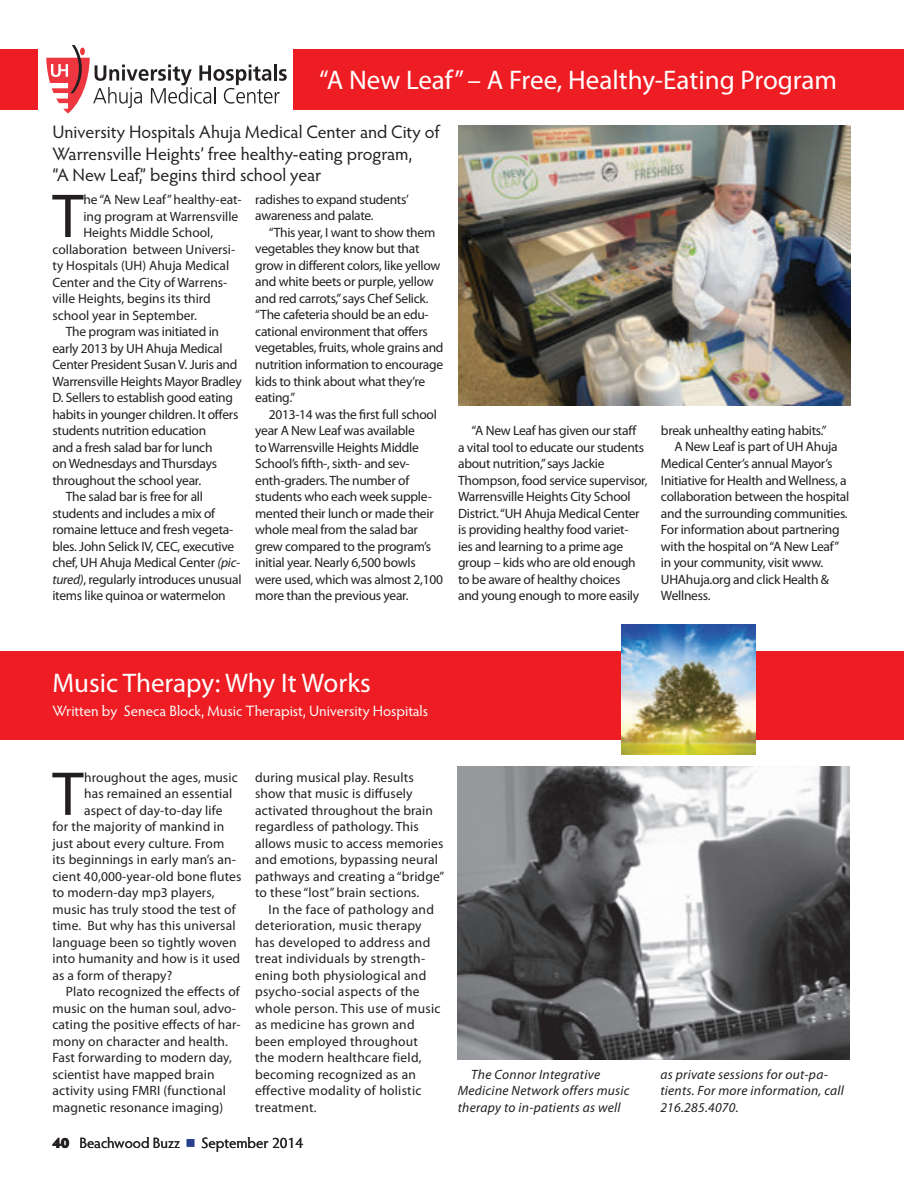
<style>
.page{position:relative;width:905px;height:1178px;background:#fff}
.page>*{position:absolute;margin:0;border:0;box-sizing:border-box;transform-origin:0 0}
.t1{font:62.4px "Myriad Pro";color:#231f20}
.t2{font:27px "Myriad Pro";color:#fff}
.t3{font:18px/21px "Hypatia Sans Pro";letter-spacing:-.005em;color:#231f20}
.t4{font:15px "Hypatia Sans Pro";letter-spacing:-.005em;color:#fff}
.t5{font:15px "Hypatia Sans Pro";color:#231f20}
.t6{font:13.5px/16.5px "Myriad Pro";letter-spacing:-.02em;color:#231f20}
.t7{font:13.5px/16.5px "Myriad Pro";letter-spacing:.01em;color:#231f20}
.t8{font:13.5px/16.5px "Myriad Pro";letter-spacing:.02em;color:#231f20}
.t9{font:13.5px "Myriad Pro";color:#231f20}
.t10{font:italic 13.5px/16.5px "Myriad Pro";letter-spacing:.02em;color:#231f20}
.s1{font-style:italic}
.s2{font-weight:900}
.s3{font-family:"Universal Newswith Comm Pi";color:#253f8e}
</style>
<div class="page">
<div style="left:0;top:49px;width:903px;height:61px;background:#ee1d23"></div>
<div style="left:0;top:651px;width:903px;height:88px;background:#ee1d23"></div>
<svg style="left:39px;top:45px;width:254px;height:69px;background:#e4d6d7"></svg>
<img style="left:621px;top:624px;width:134px;height:130px">
<img style="left:457px;top:766px;width:392px;height:293px">
<img style="left:458px;top:125px;width:392px;height:280px">
<h2 class="t2" style="left:319px;top:65px;width:519px">“A New Leaf” – A Free, Healthy-Eating Program</h2>
<h3 class="t3" style="left:52px;top:121px;width:389px">University Hospitals Ahuja Medical Center and City of<br>Warrensville Heights’ free healthy-eating program,<br>“A New Leaf,” begins third school year</h3>
<h1 class="t1" style="left:52px;top:182px;width:33px">T</h1>
<p class="t9" style="left:83px;top:192px;width:160px">he “A New Leaf” healthy-eat-</p>
<p class="t6" style="left:255px;top:191px;width:155px">radishes to expand students’ awareness and palate.</p>
<p class="t6" style="left:255px;top:224px;width:190px;text-indent:14px">“This year, I want to show them vegetables they know but that grow in different colors, like yellow and white beets or purple, yellow and red carrots,” says Chef Selick. “The cafeteria should be an edu&shy;cational environment that offers vegetables, fruits, whole grains and nutrition information to encourage kids to think about what they’re eating.”</p>
<p class="t6" style="left:255px;top:406px;width:189px;text-indent:14px">2013-14 was the first full school year A New Leaf was available<br>to Warrensville Heights Middle<br>School’s fifth-, sixth- and sev&shy;enth-graders. The number of students who each week supple&shy;mented their lunch or made their whole meal from the salad bar grew compared to the program’s initial year. Nearly 6,500 bowls were used, which was almost 2,100 more than the previous year.</p>
<p class="t9" style="left:83px;top:208px;width:156px">ing program at Warrensville</p>
<p class="t9" style="left:83px;top:225px;width:131px">Heights Middle School,</p>
<p class="t9" style="left:52px;top:241px;width:184px">collaboration between Universi-</p>
<p class="t9" style="left:52px;top:258px;width:178px">ty Hospitals (UH) Ahuja Medical</p>
<p class="t9" style="left:52px;top:274px;width:176px">Center and the City of Warrens-</p>
<p class="t9" style="left:52px;top:291px;width:160px">ville Heights, begins its third</p>
<p class="t9" style="left:52px;top:307px;width:146px">school year in September.</p>
<p class="t6" style="left:66px;top:323px;width:155px">The program was initiated in</p>
<p class="t6" style="left:52px;top:340px;width:172px">early 2013 by UH Ahuja Medical</p>
<p class="t6" style="left:52px;top:356px;width:186px">Center President Susan V. Juris and</p>
<p class="t6" style="left:52px;top:373px;width:191px">Warrensville Heights Mayor Bradley</p>
<p class="t6" style="left:52px;top:389px;width:182px">D. Sellers to establish good eating</p>
<p class="t6" style="left:52px;top:406px;width:187px">habits in younger children. It offers</p>
<p class="t6" style="left:52px;top:422px;width:155px">students nutrition education</p>
<p class="t6" style="left:52px;top:439px;width:162px">and a fresh salad bar for lunch</p>
<p class="t6" style="left:52px;top:455px;width:166px">on Wednesdays and Thursdays</p>
<p class="t6" style="left:52px;top:472px;width:150px">throughout the school year.</p>
<p class="t6" style="left:66px;top:488px;width:138px">The salad bar is free for all</p>
<p class="t6" style="left:52px;top:505px;width:164px">students and includes a mix of</p>
<p class="t6" style="left:52px;top:521px;width:182px">romaine lettuce and fresh vegeta-</p>
<p class="t6" style="left:52px;top:538px;width:183px">bles. John Selick IV, CEC, executive</p>
<p class="t6" style="left:52px;top:554px;width:189px">chef, UH Ahuja Medical Center <span class="s1">(pic-</span></p>
<p class="t6" style="left:52px;top:571px;width:190px"><span class="s1">tured)</span>, regularly introduces unusual</p>
<p class="t6" style="left:52px;top:587px;width:175px">items like quinoa or watermelon</p>
<p class="t6" style="left:458px;top:422px;width:191px;text-indent:14px">“A New Leaf has given our staff<br>a vital tool to educate our students about nutrition,” says Jackie<br>Thompson, food service supervisor,<br>Warrensville Heights City School<br>District. “UH Ahuja Medical Center is providing healthy food variet-<br>ies and learning to a prime age group – kids who are old enough to be aware of healthy choices<br>and young enough to more easily</p>
<p class="t6" style="left:660px;top:422px;width:167px">break unhealthy eating habits.”</p>
<p class="t6" style="left:674px;top:439px;width:165px">A New Leaf is part of UH Ahuja</p>
<p class="t6" style="left:660px;top:455px;width:173px">Medical Center’s annual Mayor’s</p>
<p class="t6" style="left:660px;top:472px;width:187px">Initiative for Health and Wellness, a</p>
<p class="t6" style="left:660px;top:488px;width:190px">collaboration between the hospital</p>
<p class="t6" style="left:660px;top:505px;width:188px">and the surrounding communities.</p>
<p class="t6" style="left:660px;top:521px;width:180px">For information about partnering</p>
<p class="t6" style="left:660px;top:538px;width:180px">with the hospital on “A New Leaf”</p>
<p class="t6" style="left:660px;top:554px;width:164px">in your community, visit www.</p>
<p class="t6" style="left:660px;top:571px;width:169px">UHAhuja.org and click Health &amp;</p>
<p class="t6" style="left:660px;top:587px;width:51px">Wellness.</p>
<h2 class="t2" style="left:52px;top:668px;width:320px">Music Therapy: Why It Works</h2>
<p class="t4" style="left:52px;top:700px;width:377px">Written by Seneca Block, Music Therapist, University Hospitals</p>
<h1 class="t1" style="left:52px;top:759px;width:33px">T</h1>
<p class="t7" style="left:84px;top:769px;width:155px">hroughout the ages, music</p>
<p class="t7" style="left:84px;top:785px;width:149px">has remained an essential</p>
<p class="t7" style="left:84px;top:802px;width:140px">aspect of day-to-day life</p>
<p class="t7" style="left:52px;top:818px;width:173px">for the majority of mankind in</p>
<p class="t7" style="left:52px;top:835px;width:173px">just about every culture. From</p>
<p class="t7" style="left:52px;top:851px;width:185px">its beginnings in early man’s an-</p>
<p class="t7" style="left:52px;top:868px;width:190px">cient 40,000-year-old bone flutes</p>
<p class="t7" style="left:52px;top:884px;width:164px">to modern-day mp3 players,</p>
<p class="t7" style="left:52px;top:901px;width:185px">music has truly stood the test of</p>
<p class="t7" style="left:52px;top:917px;width:185px">time. But why has this universal</p>
<p class="t7" style="left:52px;top:934px;width:186px">language been so tightly woven</p>
<p class="t7" style="left:52px;top:950px;width:189px">into humanity and how is it used</p>
<p class="t7" style="left:52px;top:967px;width:121px">as a form of therapy?</p>
<p class="t7" style="left:66px;top:983px;width:175px">Plato recognized the effects of</p>
<p class="t7" style="left:52px;top:1000px;width:185px">music on the human soul, advo-</p>
<p class="t7" style="left:52px;top:1016px;width:190px">cating the positive effects of har-</p>
<p class="t7" style="left:52px;top:1033px;width:177px">mony on character and health.</p>
<p class="t7" style="left:52px;top:1049px;width:181px">Fast forwarding to modern day,</p>
<p class="t7" style="left:52px;top:1066px;width:164px">scientist have mapped brain</p>
<p class="t7" style="left:52px;top:1082px;width:175px">activity using FMRI (functional</p>
<p class="t7" style="left:52px;top:1099px;width:172px">magnetic resonance imaging)</p>
<p class="t7" style="left:255px;top:769px;width:191px">during musical play. Results show that music is diffusely activated throughout the brain regardless of pathology. This allows music to access memories and emotions, bypassing neural pathways and creating a “bridge” to these “lost” brain sections.</p>
<p class="t8" style="left:255px;top:901px;width:187px;text-indent:14px">In the face of pathology and deterioration, music therapy has developed to address and treat individuals by strength&shy;ening both physiological and psycho-social aspects of the whole person. This use of music as medicine has grown and been employed throughout the modern healthcare field, becoming recognized as an effective modality of holistic treatment.</p>
<p class="t5" style="left:52px;top:1132px;width:252px"><span class="s2">40</span> Beachwood Buzz <span class="s3">n</span> September 2014</p>
<p class="t10" style="left:457px;top:1066px;width:173px;text-indent:14px">The Connor Integrative<br>Medicine Network offers music therapy to in-patients as well</p>
<p class="t10" style="left:660px;top:1066px;width:185px">as private sessions for out-pa&shy;tients. For more information, call<br>216.285.4070.</p>
</div>
